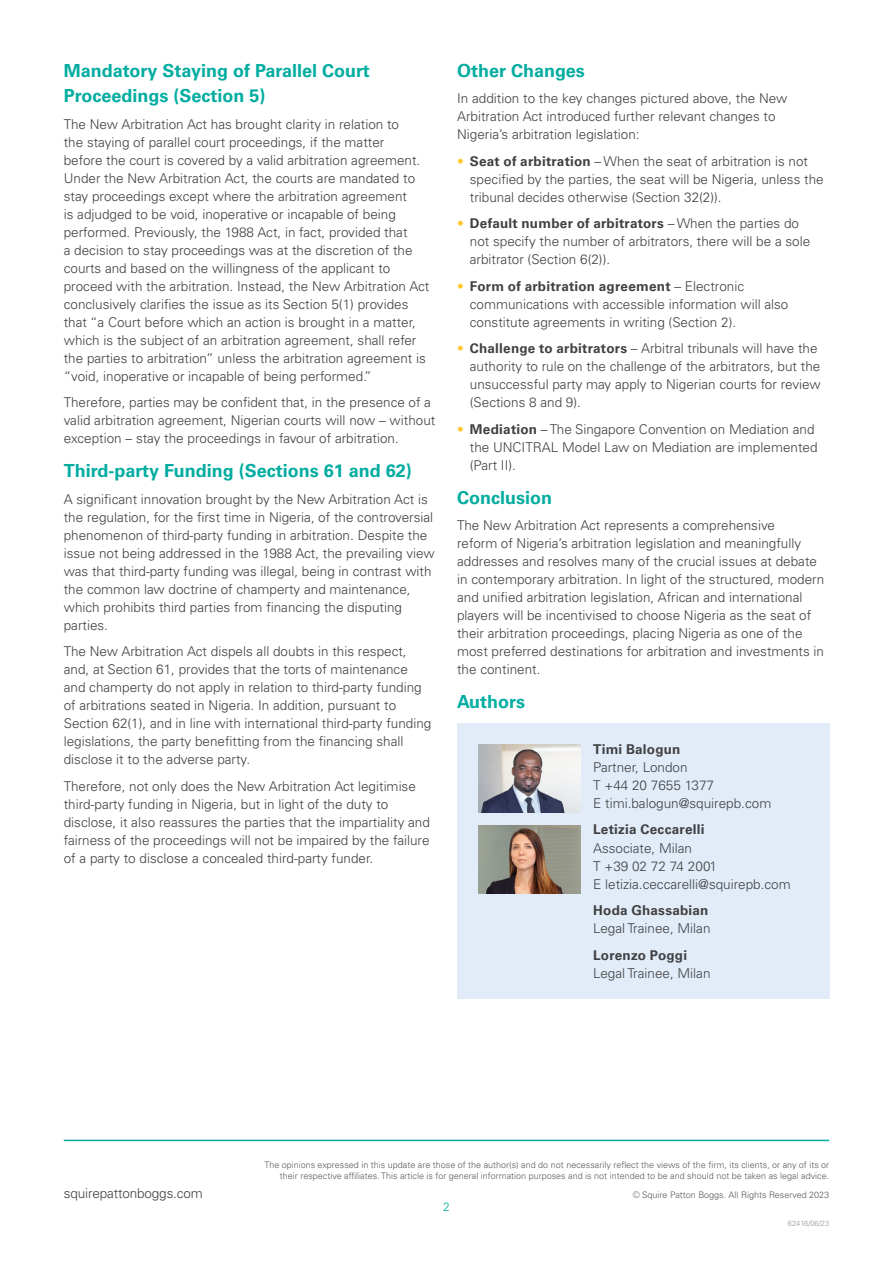
<style>
.page{position:relative;width:893px;height:1263px;background:#fff}
.page>*{position:absolute;margin:0;border:0;box-sizing:border-box;transform-origin:0 0}
.Body_Main_Heading{font:700 18px/25.5px "Univers LTCYR 65";color:#02aca0}
.Body{font:300 13.5px/18px "Univers LTCYR 45";color:#414042}
.Contact{font:300 13.5px/18px "Univers LTCYR 45";color:#414042}
.Contact-2{font:700 13.5px "Univers LTCYR 65";letter-spacing:.015em;color:#414042}
.t1{font:300 12px "Univers LTCYR 45";color:#02aca0}
.t2{font:300 9px/10.8px "Univers LTCYR 45";color:#58595b;text-align:right}
.t3{font:300 7.5px "Univers LTCYR 45";color:#939598}
.s1{color:#ffc72c}
.s2{font-family:"Univers LTCYR 65";font-weight:700}
</style>
<div class="page">
<hr style="left:64px;top:1140px;width:765px;height:1px;background:#02aca0">
<div style="left:457px;top:723px;width:372px;height:276px;background:#e1ecf8"></div>
<img style="left:478px;top:744px;width:102px;height:68px">
<img style="left:478px;top:825px;width:102px;height:68px">
<p class="Body_Main_Heading" style="left:64px;top:57px;width:307px">Mandatory Staying of Parallel Court<br>Proceedings (Section 5)</p>
<p class="Body" style="left:64px;top:115px;width:367px">The New Arbitration Act has brought clarity in relation to<br>the staying of parallel court proceedings, if the matter<br>before the court is covered by a valid arbitration agreement.<br>Under the New Arbitration Act, the courts are mandated to stay proceedings except where the arbitration agreement<br>is adjudged to be void, inoperative or incapable of being performed. Previously, the 1988 Act, in fact, provided that<br>a decision to stay proceedings was at the discretion of the courts and based on the willingness of the applicant to proceed with the arbitration. Instead, the New Arbitration Act conclusively clarifies the issue as its Section 5(1) provides that “a Court before which an action is brought in a matter, which is the subject of an arbitration agreement, shall refer the parties to arbitration” unless the arbitration agreement is “void, inoperative or incapable of being performed.”</p>
<p class="Body" style="left:64px;top:393px;width:373px">Therefore, parties may be confident that, in the presence of a valid arbitration agreement, Nigerian courts will now – without exception – stay the proceedings in favour of arbitration.</p>
<p class="Body_Main_Heading" style="left:64px;top:457px;width:350px">Third-party Funding (Sections 61 and 62)</p>
<p class="Body" style="left:64px;top:490px;width:372px">A significant innovation brought by the New Arbitration Act is the regulation, for the first time in Nigeria, of the controversial phenomenon of third-party funding in arbitration. Despite the issue not being addressed in the 1988 Act, the prevailing view was that third-party funding was illegal, being in contrast with the common law doctrine of champerty and maintenance, which prohibits third parties from financing the disputing parties.</p>
<p class="Body" style="left:64px;top:642px;width:369px">The New Arbitration Act dispels all doubts in this respect, and, at Section 61, provides that the torts of maintenance and champerty do not apply in relation to third-party funding of arbitrations seated in Nigeria. In addition, pursuant to Section 62(1), and in line with international third-party funding legislations, the party benefitting from the financing shall disclose it to the adverse party.</p>
<p class="Body" style="left:64px;top:777px;width:368px">Therefore, not only does the New Arbitration Act legitimise third-party funding in Nigeria, but in light of the duty to disclose, it also reassures the parties that the impartiality and fairness of the proceedings will not be impaired by the failure of a party to disclose a concealed third-party funder.</p>
<p class="Body_Main_Heading" style="left:457px;top:57px;width:129px">Other Changes</p>
<p class="Body" style="left:457px;top:89px;width:332px">In addition to the key changes pictured above, the New<br>Arbitration Act introduced further relevant changes to<br>Nigeria’s arbitration legislation:</p>
<p class="Body" style="left:470px;top:152px;width:355px;text-indent:-13px"><span class="s1">•</span> <span class="s2">Seat of arbitration</span> – When the seat of arbitration is not specified by the parties, the seat will be Nigeria, unless the tribunal decides otherwise (Section 32(2)).</p>
<p class="Body" style="left:470px;top:214px;width:342px;text-indent:-13px"><span class="s1">•</span> <span class="s2">Default number of arbitrators</span> – When the parties do not specify the number of arbitrators, there will be a sole arbitrator (Section 6(2)).</p>
<p class="Body" style="left:470px;top:277px;width:320px;text-indent:-13px"><span class="s1">•</span> <span class="s2">Form of arbitration agreement</span> – Electronic communications with accessible information will also constitute agreements in writing (Section 2).</p>
<p class="Body" style="left:470px;top:339px;width:352px;text-indent:-13px"><span class="s1">•</span> <span class="s2">Challenge to arbitrators</span> – Arbitral tribunals will have the authority to rule on the challenge of the arbitrators, but the unsuccessful party may apply to Nigerian courts for review (Sections 8 and 9).</p>
<p class="Body" style="left:470px;top:420px;width:349px;text-indent:-13px"><span class="s1">•</span> <span class="s2">Mediation</span> – The Singapore Convention on Mediation and the UNCITRAL Model Law on Mediation are implemented (Part II).</p>
<p class="Body_Main_Heading" style="left:457px;top:484px;width:97px">Conclusion</p>
<p class="Body" style="left:457px;top:516px;width:369px">The New Arbitration Act represents a comprehensive<br>reform of Nigeria’s arbitration legislation and meaningfully addresses and resolves many of the crucial issues at debate in contemporary arbitration. In light of the structured, modern and unified arbitration legislation, African and international players will be incentivised to choose Nigeria as the seat of their arbitration proceedings, placing Nigeria as one of the most preferred destinations for arbitration and investments in the continent.</p>
<p class="Body_Main_Heading" style="left:457px;top:688px;width:70px">Authors</p>
<p class="Contact-2" style="left:593px;top:740px;width:89px">Timi Balogun</p>
<p class="Body" style="left:593px;top:758px;width:96px">Partner, London</p>
<p class="Body" style="left:593px;top:776px;width:122px">T +44 20 7655 1377</p>
<p class="Body" style="left:593px;top:794px;width:180px">E timi.balogun@squirepb.com</p>
<p class="Contact-2" style="left:593px;top:820px;width:113px">Letizia Ceccarelli</p>
<p class="Contact" style="left:593px;top:838px;width:100px">Associate, Milan</p>
<p class="Contact" style="left:593px;top:856px;width:125px">T +39 02 72 74 2001</p>
<p class="Contact" style="left:593px;top:874px;width:199px">E letizia.ceccarelli@squirepb.com</p>
<p class="Contact" style="left:593px;top:901px;width:119px"><span class="s2">Hoda Ghassabian<br></span>Legal Trainee, Milan</p>
<p class="Contact" style="left:593px;top:945px;width:119px"><span class="s2">Lorenzo Poggi<br></span>Legal Trainee, Milan</p>
<p class="Body" style="left:64px;top:1184px;width:141px">squirepattonboggs.com</p>
<p class="t2" style="left:265px;top:1159px;width:566px">The opinions expressed in this update are those of the author(s) and do not necessarily reflect the views of the firm, its clients, or any of its or their respective affiliates. This article is for general information purposes and is not intended to be and should not be taken as legal advice.</p>
<p class="t2" style="left:633px;top:1189px;width:198px">© Squire Patton Boggs. All Rights Reserved 2023</p>
<p class="t3" style="left:788px;top:1218px;width:43px">62416/06/23</p>
<p class="t1" style="left:443px;top:1199px;width:8px">2</p>
</div>
